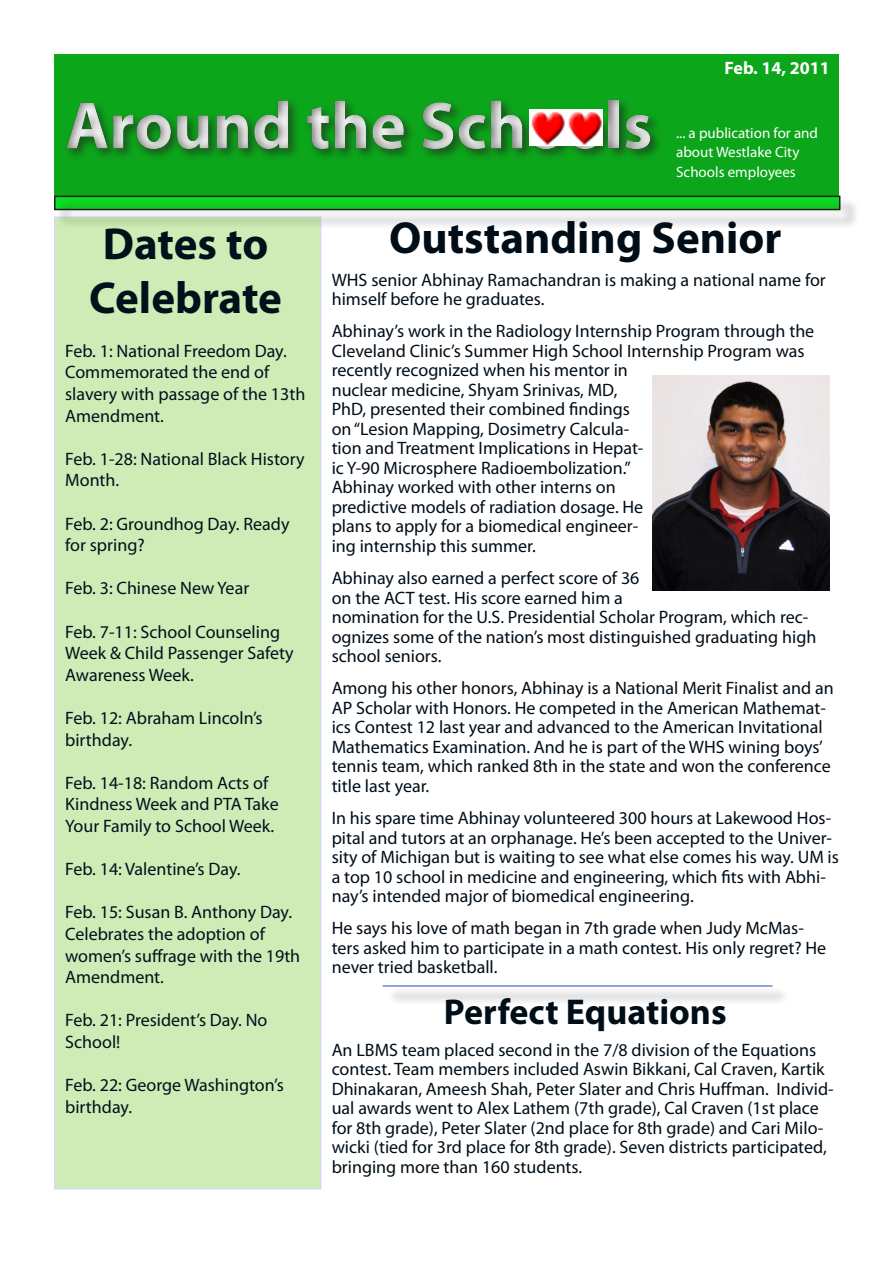
<style>
.page{position:relative;width:893px;height:1263px;background:#fff}
.page>*{position:absolute;margin:0;border:0;box-sizing:border-box;transform-origin:0 0}
.t1{font:700 67.5px "Myriad Pro";color:#fff}
.Body_1_Blue{font:700 45px "Myriad Pro";color:#000d17}
.Title_2{font:700 45px/54px "Myriad Pro";letter-spacing:-.005em;color:#00111c;text-align:center}
.Body_1_Blue-2{font:700 36px "Myriad Pro";color:#000e17}
.Body_1_Blue-3{font:18px/19.5px "Myriad Pro";color:#000d17}
.Title_2-2{font:18px/21.6px "Myriad Pro";color:#00111c}
.Body_1_Blue-4{font:18px/19.5px "Myriad Pro";color:#000e17}
.Body_2_Upper_Right{font:700 18px "Myriad Pro";color:#fff}
.Body_2_Upper_Right-2{font:15px/19.5px "Myriad Pro";color:#fff}
</style>
<div class="page">
<div style="left:54px;top:54px;width:785px;height:142px;background:#0ca61a"></div>
<div style="left:56px;top:198px;width:803px;height:31px;background:#231f20;opacity:.75"></div>
<div style="left:54px;top:196px;width:786px;height:14px;border:2px solid #231f20"></div>
<div style="left:54px;top:216px;width:267px;height:973px;background:#cfecb7"></div>
<div style="left:54px;top:80px;width:683px;height:117px;background:#231f20;opacity:.6"></div>
<div style="left:385px;top:987px;width:404px;height:18px;background:#f0f0f0"></div>
<hr style="left:383px;top:985px;width:389px;height:2px;background:#6c8bc6">
<img style="left:652px;top:375px;width:178px;height:216px">
<img style="left:529px;top:110px;width:36px;height:36px">
<img style="left:567px;top:110px;width:36px;height:36px">
<h1 class="t1" style="left:65px;top:82px;width:589px">Around the Schools</h1>
<p class="Body_2_Upper_Right" style="left:724px;top:56px;width:107px">Feb. 14, 2011</p>
<p class="Body_2_Upper_Right-2" style="left:676px;top:123px;width:143px">... a publication for and about Westlake City<br>Schools employees</p>
<p class="Title_2" style="left:89px;top:216px;width:194px">Dates to<br>Celebrate</p>
<p class="Title_2-2" style="left:65px;top:340px;width:242px">Feb. 1: National Freedom Day.<br>Commemorated the end of slavery with passage of the 13th<br>Amendment.</p>
<p class="Title_2-2" style="left:65px;top:448px;width:241px">Feb. 1-28: National Black History<br>Month.</p>
<p class="Title_2-2" style="left:65px;top:512px;width:226px">Feb. 2: Groundhog Day. Ready for spring?</p>
<p class="Title_2-2" style="left:65px;top:577px;width:186px">Feb. 3: Chinese New Year</p>
<p class="Title_2-2" style="left:65px;top:620px;width:230px">Feb. 7-11: School Counseling<br>Week &amp; Child Passenger Safety<br>Awareness Week.</p>
<p class="Title_2-2" style="left:65px;top:707px;width:199px">Feb. 12: Abraham Lincoln’s birthday.</p>
<p class="Title_2-2" style="left:65px;top:772px;width:215px">Feb. 14-18: Random Acts of<br>Kindness Week and PTA Take<br>Your Family to School Week.</p>
<p class="Title_2-2" style="left:65px;top:858px;width:177px">Feb. 14: Valentine’s Day.</p>
<p class="Title_2-2" style="left:65px;top:901px;width:237px">Feb. 15: Susan B. Anthony Day.<br>Celebrates the adoption of women’s suffrage with the 19th<br>Amendment.</p>
<p class="Title_2-2" style="left:65px;top:1009px;width:204px">Feb. 21: President’s Day. No<br>School!</p>
<p class="Title_2-2" style="left:65px;top:1074px;width:220px">Feb. 22: George Washington’s birthday.</p>
<p class="Body_1_Blue" style="left:389px;top:209px;width:394px">Outstanding Senior</p>
<p class="Body_1_Blue-3" style="left:332px;top:269px;width:496px">WHS senior Abhinay Ramachandran is making a national name for himself before he graduates.</p>
<p class="Body_1_Blue-3" style="left:332px;top:321px;width:484px">Abhinay’s work in the Radiology Internship Program through the Cleveland Clinic’s Summer High School Internship Program was recently recognized when his mentor in<br>nuclear medicine, Shyam Srinivas, MD,<br>PhD, presented their combined findings<br>on “Lesion Mapping, Dosimetry Calcula-<br>tion and Treatment Implications in Hepat-<br>ic Y-90 Microsphere Radioembolization.”<br>Abhinay worked with other interns on<br>predictive models of radiation dosage. He<br>plans to apply for a biomedical engineer-<br>ing internship this summer.</p>
<p class="Body_1_Blue-3" style="left:332px;top:568px;width:486px">Abhinay also earned a perfect score of 36<br>on the ACT test. His score earned him a<br>nomination for the U.S. Presidential Scholar Program, which rec&shy;ognizes some of the nation’s most distinguished graduating high school seniors.</p>
<p class="Body_1_Blue-3" style="left:332px;top:678px;width:504px">Among his other honors, Abhinay is a National Merit Finalist and an AP Scholar with Honors. He competed in the American Mathemat&shy;ics Contest 12 last year and advanced to the American Invitational Mathematics Examination. And he is part of the WHS wining boys’ tennis team, which ranked 8th in the state and won the conference title last year.</p>
<p class="Body_1_Blue-3" style="left:332px;top:808px;width:509px">In his spare time Abhinay volunteered 300 hours at Lakewood Hos&shy;pital and tutors at an orphanage. He’s been accepted to the Univer&shy;sity of Michigan but is waiting to see what else comes his way. UM is a top 10 school in medicine and engineering, which fits with Abhi&shy;nay’s intended major of biomedical engineering.</p>
<p class="Body_1_Blue-3" style="left:332px;top:918px;width:496px">He says his love of math began in 7th grade when Judy McMas&shy;ters asked him to participate in a math contest. His only regret? He never tried basketball.</p>
<p class="Body_1_Blue-2" style="left:444px;top:988px;width:284px">Perfect Equations</p>
<p class="Body_1_Blue-4" style="left:332px;top:1040px;width:504px">An LBMS team placed second in the 7/8 division of the Equations contest. Team members included Aswin Bikkani, Cal Craven, Kartik Dhinakaran, Ameesh Shah, Peter Slater and Chris Huffman. Individ&shy;ual awards went to Alex Lathem (7th grade), Cal Craven (1st place for 8th grade), Peter Slater (2nd place for 8th grade) and Cari Milo&shy;wicki (tied for 3rd place for 8th grade). Seven districts participated, bringing more than 160 students.</p>
</div>
